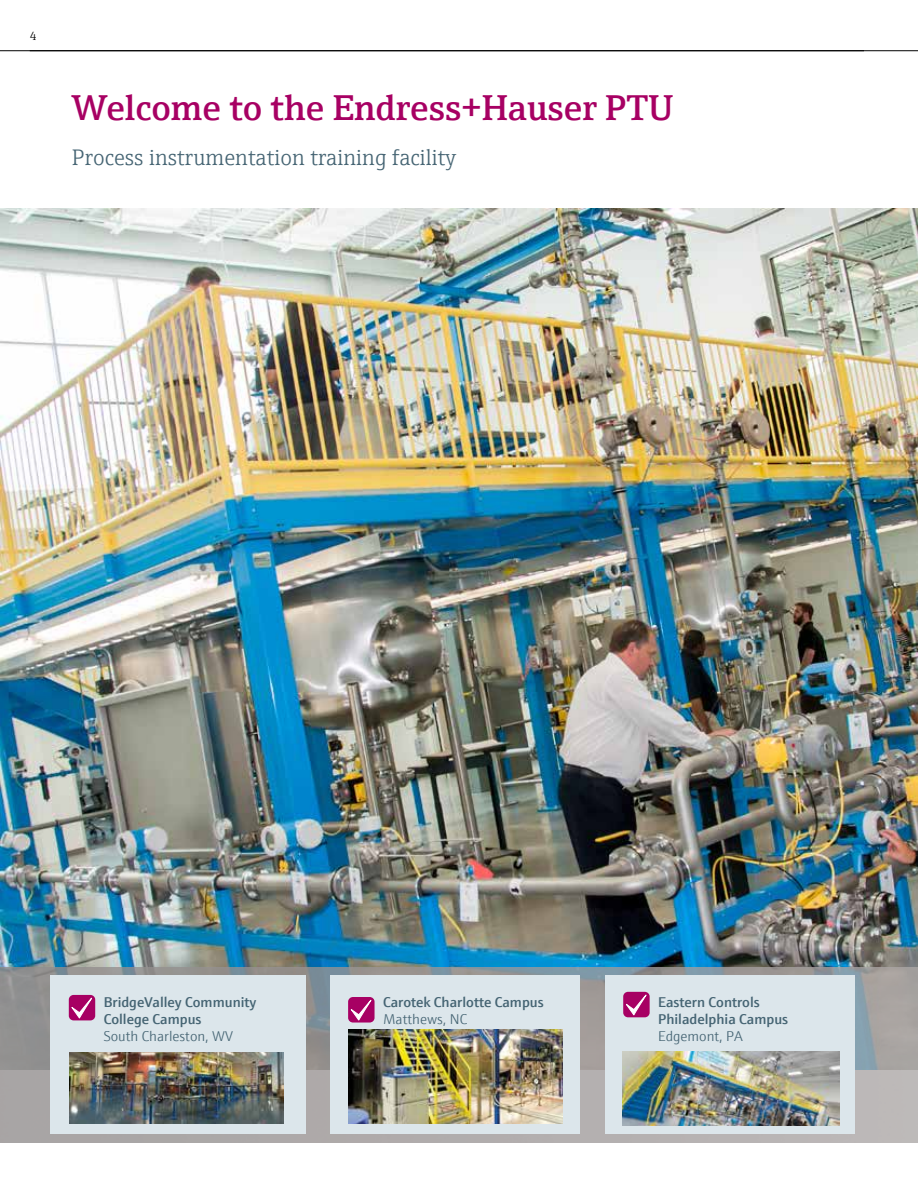
<style>
.page{position:relative;width:918px;height:1188px;background:#fff}
.page>*{position:absolute;margin:0;border:0;box-sizing:border-box;transform-origin:0 0}
.t1{font:600 36px "E+H Serif";color:#a70063}
.t2{font:300 22.5px "E+H Serif";color:#456473}
.t3{font:600 14.25px/17px "E+H Sans";color:#456473}
.t4{font:300 14.25px "E+H Sans";color:#456473}
.t5{font:300 12px "E+H Serif";color:#000}
</style>
<div class="page">
<img style="left:0;top:208px;width:918px;height:759px">
<img style="left:0;top:967px;width:918px;height:175px">
<div style="left:331px;top:976px;width:249px;height:158px;background:#dce6eb"></div>
<div style="left:348px;top:997px;width:27px;height:26px;background:#a70063;border-radius:5px"></div>
<svg style="left:349px;top:1000px;width:23px;height:21px"></svg>
<img style="left:348px;top:1030px;width:215px;height:93px">
<div style="left:605px;top:976px;width:249px;height:158px;background:#dce6eb"></div>
<div style="left:623px;top:992px;width:27px;height:25px;background:#a70063;border-radius:5px"></div>
<svg style="left:624px;top:994px;width:23px;height:22px"></svg>
<img style="left:623px;top:1051px;width:217px;height:74px">
<div style="left:51px;top:976px;width:255px;height:158px;background:#dce6eb"></div>
<div style="left:69px;top:995px;width:26px;height:25px;background:#a70063;border-radius:5px"></div>
<svg style="left:71px;top:998px;width:21px;height:21px"></svg>
<img style="left:69px;top:1052px;width:214px;height:72px">
<hr style="left:30px;top:50px;width:888px;height:1px;background:#000">
<hr style="left:0;top:50px;width:864px;height:1px;background:#000">
<p class="t5" style="left:30px;top:27px;width:8px">4</p>
<h1 class="t1" style="left:72px;top:80px;width:603px">Welcome to the Endress+Hauser PTU</h1>
<h2 class="t2" style="left:72px;top:141px;width:385px">Process instrumentation training facility</h2>
<p class="t3" style="left:104px;top:993px;width:154px">BridgeValley Community<br>College Campus</p>
<p class="t4" style="left:104px;top:1026px;width:131px">South Charleston, WV</p>
<p class="t3" style="left:383px;top:993px;width:162px">Carotek Charlotte Campus</p>
<p class="t4" style="left:383px;top:1009px;width:86px">Matthews, NC</p>
<p class="t3" style="left:658px;top:993px;width:132px">Eastern Controls<br>Philadelphia Campus</p>
<p class="t4" style="left:658px;top:1026px;width:86px">Edgemont, PA</p>
</div>
